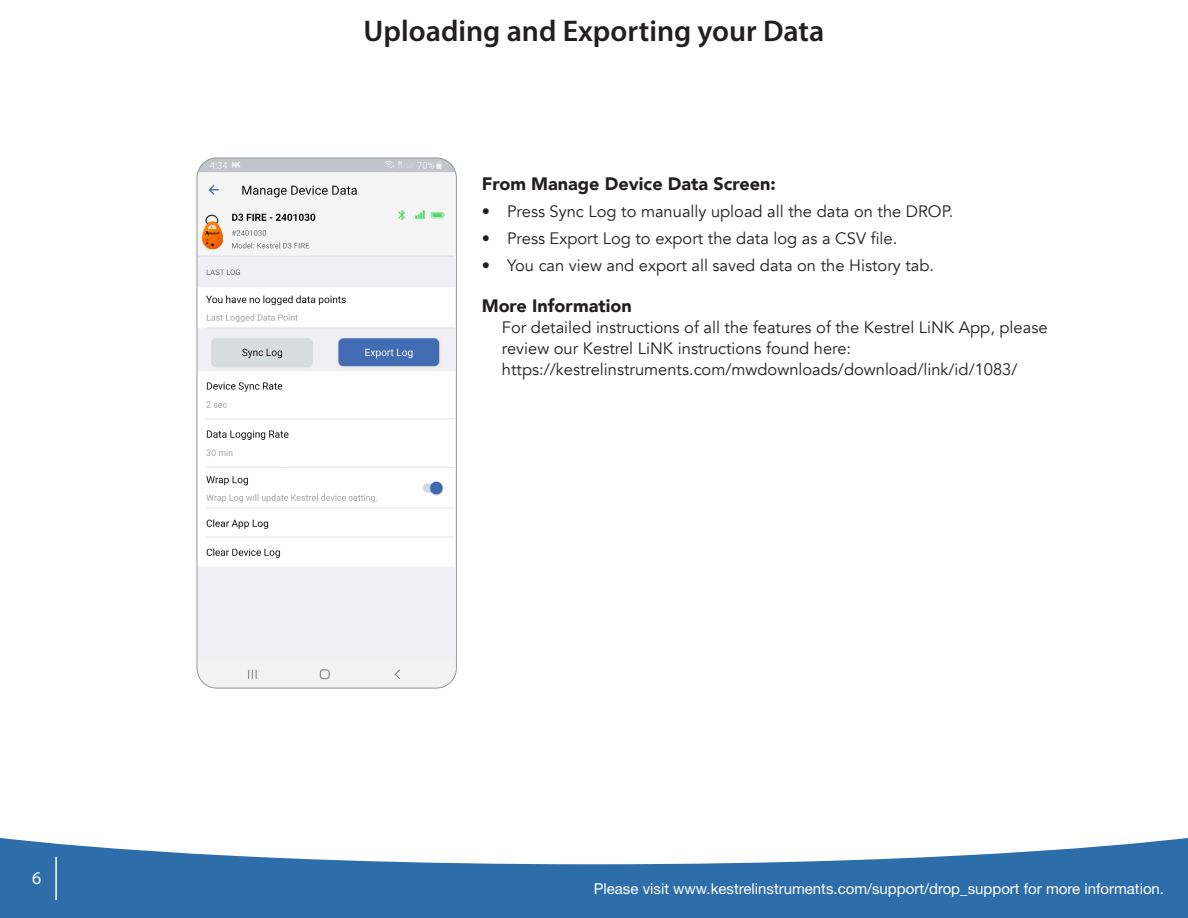
<style>
.page{position:relative;width:1188px;height:918px;background:#fff}
.page>*{position:absolute;margin:0;border:0;box-sizing:border-box;transform-origin:0 0}
.t1{font:600 30px "Myriad Pro";color:#231f20}
.t2{font:900 18px "Avenir";color:#231f20}
.t3{font:18px "Myriad Pro";color:#fff}
.t4{font:16.5px/21px "Avenir";color:#231f20}
.t5{font:15px "Helvetica Neue LT Std";color:#fff}
</style>
<div class="page">
<svg style="left:0;top:838px;width:1188px;height:80px;fill:#2d6da9"></svg>
<hr style="left:55px;top:857px;width:2px;height:43px;background:#fff">
<img style="left:197px;top:158px;width:258px;height:530px">
<div style="left:197px;top:158px;width:260px;height:530px;border:1px solid #939598;border-radius:20px"></div>
<p class="t3" style="left:32px;top:867px;width:11px">6</p>
<p class="t1" style="left:364px;top:12px;width:462px">Uploading and Exporting your Data</p>
<p class="t2" style="left:482px;top:168px;width:296px">From Manage Device Data Screen:</p>
<p class="t4" style="left:482px;top:201px;width:473px">• Press Sync Log to manually upload all the data on the DROP.</p>
<p class="t4" style="left:482px;top:228px;width:417px">• Press Export Log to export the data log as a CSV file.</p>
<p class="t4" style="left:482px;top:255px;width:454px">• You can view and export all saved data on the History tab.</p>
<p class="t2" style="left:482px;top:290px;width:152px">More Information</p>
<p class="t4" style="left:502px;top:317px;width:547px">For detailed instructions of all the features of the Kestrel LiNK App, please review our Kestrel LiNK instructions found here: https://kestrelinstruments.com/mwdownloads/download/link/id/1083/</p>
<p class="t5" style="left:594px;top:880px;width:572px">Please visit www.kestrelinstruments.com/support/drop_support for more information.</p>
</div>
